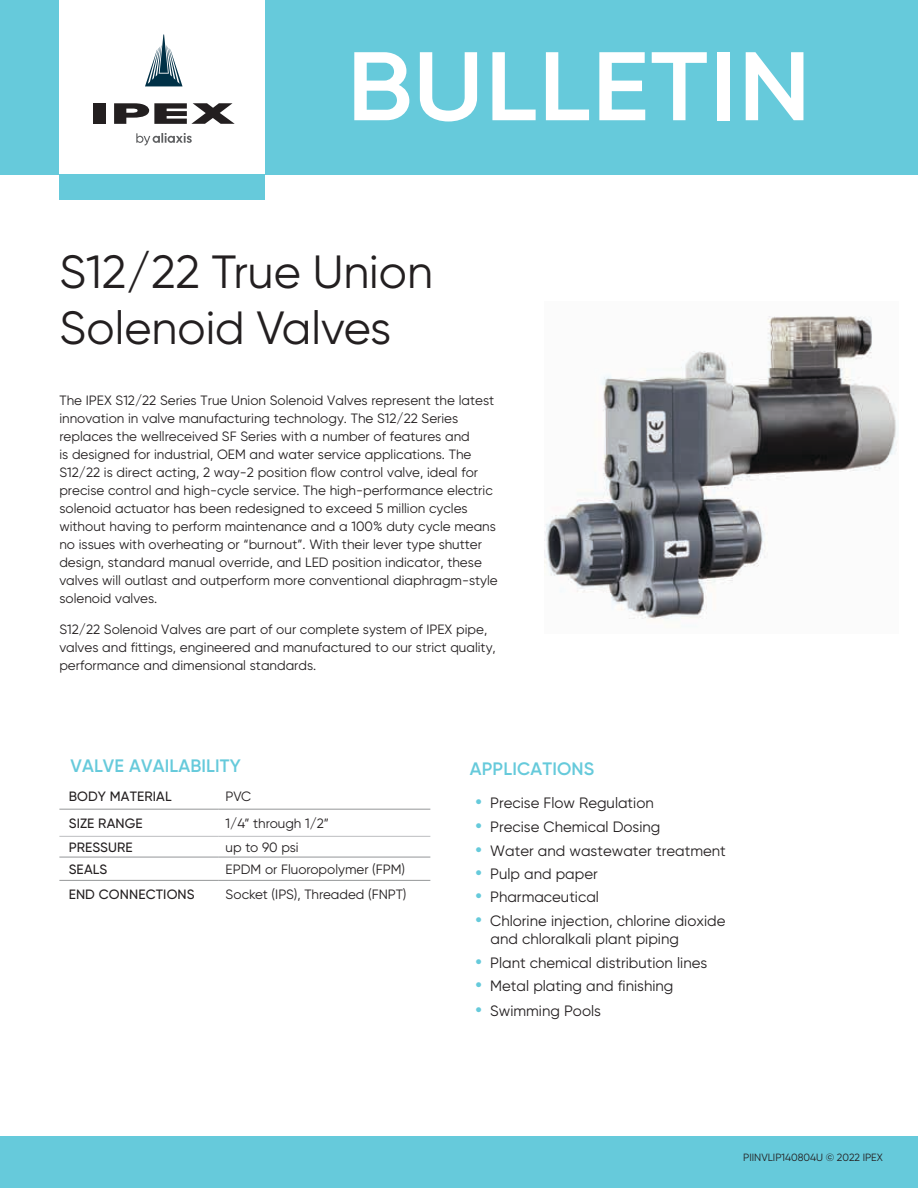
<style>
.page{position:relative;width:918px;height:1188px;background:#fff}
.page>*{position:absolute;margin:0;border:0;box-sizing:border-box;transform-origin:0 0}
.t1{font:600 97.2px "Gilroy";letter-spacing:.01em;color:#fff;scale:1.11 1}
.t2{font:46.5px/55.8px "Gilroy";color:#231f20}
.t3{font:600 18px "Gilroy";letter-spacing:.01em;color:#66cadb}
.t4{font:15px/18px "Gilroy";color:#231f20}
.t5{font:13.5px/18px "Gilroy";color:#231f20}
.t6{font:500 13.5px "Gilroy";letter-spacing:.01em;color:#231f20}
.t7{font:10.5px "Gilroy";color:#231f20}
.s1{font-weight:700;font-size:18px;color:#66cadb}
</style>
<div class="page">
<div style="left:0;top:0;width:918px;height:174px;background:#66cadb"></div>
<div style="left:0;top:1136px;width:265px;height:52px;background:#66cadb"></div>
<div style="left:265px;top:1136px;width:653px;height:52px;background:#66cadb"></div>
<div style="left:59px;top:0;width:206px;height:193px;background:#fff"></div>
<div style="left:93px;top:103px;width:13px;height:21px;background:#231f20"></div>
<svg style="left:114px;top:103px;width:121px;height:21px"></svg>
<svg style="left:145px;top:34px;width:38px;height:52px"></svg>
<svg style="left:136px;top:133px;width:56px;height:13px"></svg>
<div style="left:59px;top:174px;width:206px;height:26px;background:#66cadb"></div>
<hr style="left:59px;top:809px;width:159px;height:1px;background:#949698">
<hr style="left:218px;top:809px;width:212px;height:1px;background:#949698">
<hr style="left:59px;top:857px;width:159px;height:1px;background:#949698">
<hr style="left:218px;top:857px;width:212px;height:1px;background:#949698">
<hr style="left:59px;top:836px;width:159px;height:1px;background:#bcbec0">
<hr style="left:218px;top:836px;width:212px;height:1px;background:#bcbec0">
<hr style="left:59px;top:880px;width:159px;height:1px;background:#949698">
<hr style="left:218px;top:880px;width:212px;height:1px;background:#949698">
<img style="left:544px;top:316px;width:353px;height:303px">
<h1 class="t1" style="left:347px;top:26px;width:420px">BULLETIN</h1>
<h2 class="t2" style="left:59px;top:243px;width:375px">S12/22 True Union<br>Solenoid Valves</h2>
<p class="t5" style="left:59px;top:391px;width:440px">The IPEX S12/22 Series True Union Solenoid Valves represent the latest innovation in valve manufacturing technology. The S12/22 Series replaces the wellreceived SF Series with a number of features and<br>is designed for industrial, OEM and water service applications. The S12/22 is direct acting, 2 way-2 position flow control valve, ideal for precise control and high-cycle service. The high-performance electric solenoid actuator has been redesigned to exceed 5 million cycles without having to perform maintenance and a 100% duty cycle means no issues with overheating or “burnout”. With their lever type shutter design, standard manual override, and LED position indicator, these valves will outlast and outperform more conventional diaphragm-style solenoid valves.</p>
<p class="t5" style="left:59px;top:621px;width:438px">S12/22 Solenoid Valves are part of our complete system of IPEX pipe, valves and fittings, engineered and manufactured to our strict quality, performance and dimensional standards.</p>
<h3 class="t3" style="left:70px;top:755px;width:172px">VALVE AVAILABILITY</h3>
<p class="t6" style="left:69px;top:788px;width:104px">BODY MATERIAL</p>
<p class="t5" style="left:226px;top:787px;width:27px">PVC</p>
<p class="t6" style="left:69px;top:815px;width:75px">SIZE RANGE</p>
<p class="t5" style="left:226px;top:814px;width:105px">1/4” through 1/2”</p>
<p class="t6" style="left:69px;top:839px;width:65px">PRESSURE</p>
<p class="t5" style="left:226px;top:838px;width:75px">up to 90 psi</p>
<p class="t6" style="left:69px;top:861px;width:40px">SEALS</p>
<p class="t5" style="left:226px;top:860px;width:181px">EPDM or Fluoropolymer (FPM)</p>
<p class="t6" style="left:69px;top:886px;width:128px">END CONNECTIONS</p>
<p class="t5" style="left:226px;top:885px;width:182px">Socket (IPS), Threaded (FNPT)</p>
<h3 class="t3" style="left:470px;top:758px;width:126px">APPLICATIONS</h3>
<p class="t4" style="left:476px;top:793px;width:180px"><span class="s1">•</span> Precise Flow Regulation</p>
<p class="t4" style="left:476px;top:817px;width:186px"><span class="s1">•</span> Precise Chemical Dosing</p>
<p class="t4" style="left:476px;top:841px;width:252px"><span class="s1">•</span> Water and wastewater treatment</p>
<p class="t4" style="left:476px;top:864px;width:124px"><span class="s1">•</span> Pulp and paper</p>
<p class="t4" style="left:476px;top:887px;width:125px"><span class="s1">•</span> Pharmaceutical</p>
<p class="t4" style="left:490px;top:912px;width:237px;text-indent:-15px"><span class="s1">•</span> Chlorine injection, chlorine dioxide and chloralkali plant piping</p>
<p class="t4" style="left:476px;top:953px;width:233px"><span class="s1">•</span> Plant chemical distribution lines</p>
<p class="t4" style="left:476px;top:977px;width:199px"><span class="s1">•</span> Metal plating and finishing</p>
<p class="t4" style="left:476px;top:1001px;width:127px"><span class="s1">•</span> Swimming Pools</p>
<p class="t7" style="left:743px;top:1151px;width:141px">PIINVLIP140804U © 2022 IPEX</p>
</div>
